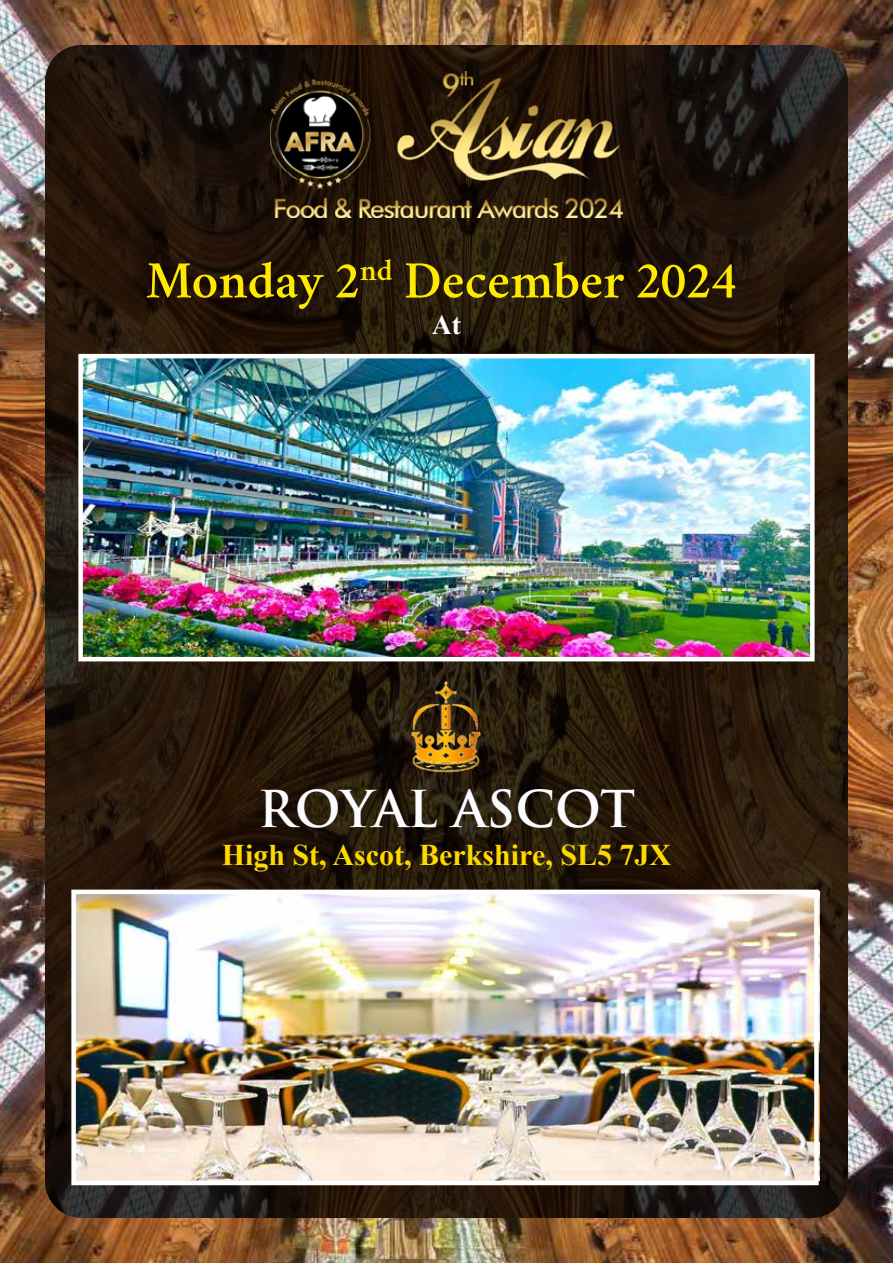
<style>
.page{position:relative;width:893px;height:1263px;background:#fff}
.page>*{position:absolute;margin:0;border:0;box-sizing:border-box;transform-origin:0 0}
.t1{font:600 52.8px "Crimson";color:#fee900}
.t2{font:700 49.5px "Trajan Pro";color:#fcfcff}
.t3{font:700 30px "Times New Roman";color:#fdd900}
.t4{font:700 27.75px "Times New Roman";color:#fff}
</style>
<div class="page">
<img style="left:0;top:0;width:893px;height:1263px">
<img style="left:71px;top:890px;width:748px;height:295px">
<img style="left:78px;top:354px;width:737px;height:307px">
<img style="left:400px;top:673px;width:91px;height:104px">
<img style="left:270px;top:72px;width:352px;height:146px">
<h1 class="t1" style="left:146px;top:243px;width:592px">Monday 2<sup>nd</sup> December 2024</h1>
<p class="t4" style="left:432px;top:305px;width:31px">At</p>
<h2 class="t2" style="left:258px;top:778px;width:379px">ROYAL ASCOT</h2>
<p class="t3" style="left:222px;top:833px;width:451px">High St, Ascot, Berkshire, SL5 7JX</p>
</div>
